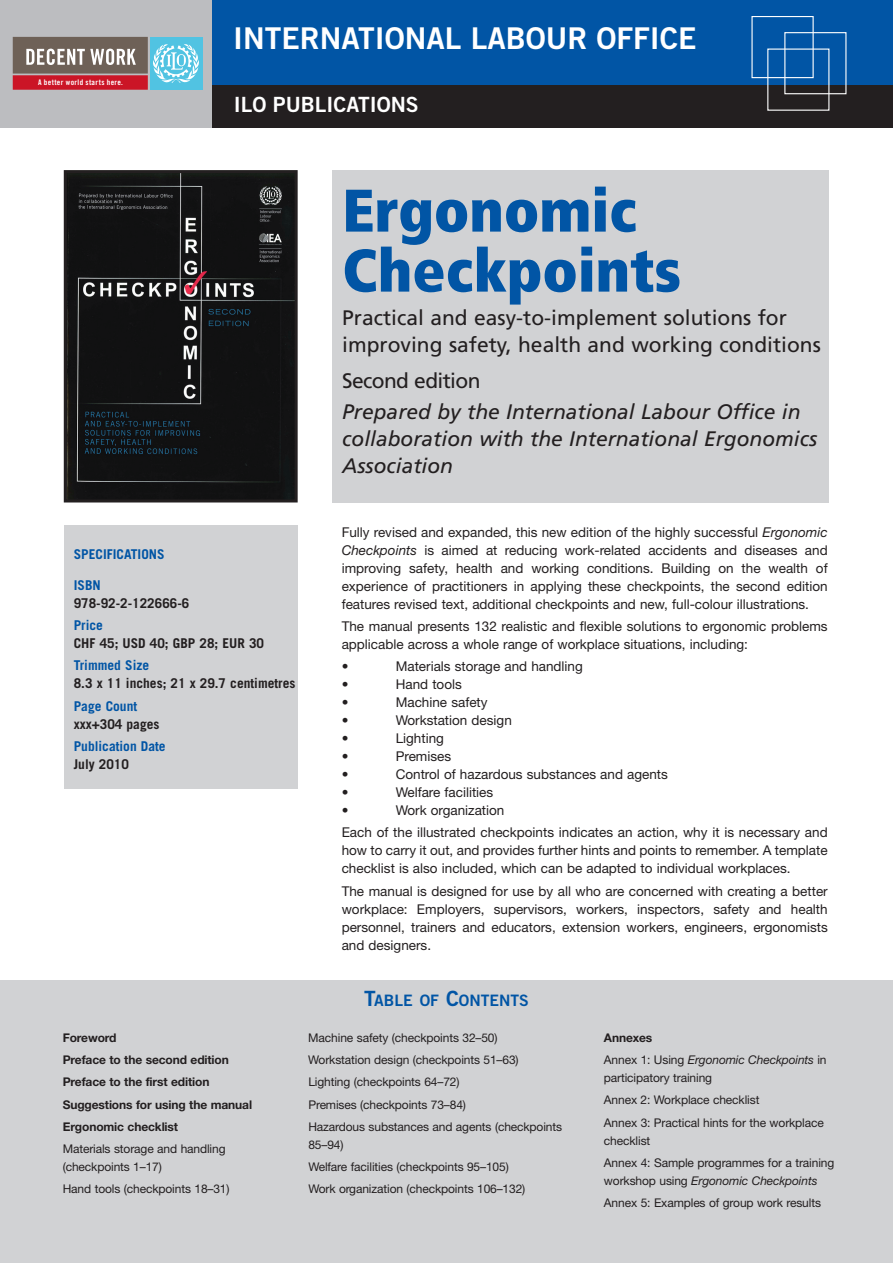
<style>
.page{position:relative;width:893px;height:1263px;background:#fff}
.page>*{position:absolute;margin:0;border:0;box-sizing:border-box;transform-origin:0 0}
.t1{font:900 condensed 60px/60px "Frutiger LT Std";color:#0155a5}
.t2{font:30px "Trade Gothic LT Std Bd 2";color:#fff}
.t3{font:italic 21px/27px "Frutiger LT Std";color:#231f20}
.t4{font:21px/27px "Frutiger LT Std";color:#231f20}
.t5{font:21px "Trade Gothic LT Std Bd 2";color:#fff}
.t6{font:21px "Frutiger LT Std";letter-spacing:-.03em;color:#231f20}
.t7{font:15.75px "Trade Gothic LT Std Bd 2";color:#0155a5}
.t8{font:13.5px/18px "Helvetica Neue LT Std";color:#231f20}
.t9{font:700 13.5px "Trade Gothic LT Std";color:#231f20}
.t10{font:700 13.5px "Trade Gothic LT Std";color:#0155a5}
.t11{font:12px/22.2px "Helvetica Neue LT Std";letter-spacing:-.01em;color:#231f20}
.t12{font:700 12px/22.2px "Helvetica Neue LT Std";letter-spacing:-.01em;color:#231f20}
.t13{font:italic 12px/22.2px "Helvetica Neue LT Std";letter-spacing:-.01em;color:#231f20}
.t14{font:7.8px "Trade Gothic Bold Cond Twenty";letter-spacing:.04em;color:#fff}
.s1{font-style:italic}
.s2{font-size:21px}
.s3{font-weight:700;font-style:normal}
.s4{font-style:normal}
</style>
<div class="page">
<div style="left:332px;top:170px;width:497px;height:332px;background:#d1d2d4"></div>
<img style="left:68px;top:174px;width:226px;height:324px">
<div style="left:64px;top:170px;width:234px;height:332px;border:3px solid #231f20"></div>
<div style="left:0;top:981px;width:893px;height:282px;background:#d1d2d4"></div>
<div style="left:64px;top:525px;width:234px;height:264px;background:#d1d2d4"></div>
<div style="left:0;top:0;width:213px;height:128px;background:#bcbdc0"></div>
<div style="left:213px;top:0;width:680px;height:85px;background:#0155a5"></div>
<div style="left:213px;top:85px;width:680px;height:43px;background:#231f20"></div>
<div style="left:150px;top:37px;width:53px;height:52px;background:#51c3e2"></div>
<svg style="left:13px;top:37px;width:186px;height:53px"></svg>
<div style="left:751px;top:16px;width:63px;height:62px;border:1px solid #fff"></div>
<div style="left:784px;top:32px;width:62px;height:62px;border:1px solid #fff"></div>
<p class="t14" style="left:38px;top:77px;width:86px">A better world starts here.</p>
<h2 class="t2" style="left:233px;top:20px;width:465px">INTERNATIONAL LABOUR OFFICE</h2>
<h3 class="t5" style="left:234px;top:92px;width:186px">ILO PUBLICATIONS</h3>
<h1 class="t1" style="left:342px;top:180px;width:340px">Ergonomic<br>Checkpoints</h1>
<h3 class="t4" style="left:342px;top:304px;width:480px">Practical and easy-to-implement solutions for improving safety, health and working conditions</h3>
<h3 class="t6" style="left:342px;top:368px;width:140px">Second edition</h3>
<h3 class="t3" style="left:342px;top:398px;width:476px">Prepared by the International Labour Office in collaboration with the International Ergonomics<br>Association</h3>
<p class="t10" style="left:74px;top:546px;width:91px">Specifications</p>
<p class="t10" style="left:74px;top:577px;width:27px">ISBN</p>
<p class="t9" style="left:74px;top:595px;width:117px">978-92-2-122666-6</p>
<p class="t10" style="left:74px;top:617px;width:31px">Price</p>
<p class="t9" style="left:74px;top:635px;width:192px">CHF 45; USD 40; GBP 28; EUR 30</p>
<p class="t10" style="left:74px;top:657px;width:77px">Trimmed Size</p>
<p class="t9" style="left:74px;top:675px;width:223px">8.3 x 11 inches; 21 x 29.7 centimetres</p>
<p class="t10" style="left:74px;top:697px;width:65px">Page Count</p>
<p class="t9" style="left:74px;top:715px;width:87px">xxx+304 pages</p>
<p class="t10" style="left:74px;top:738px;width:93px">Publication Date</p>
<p class="t9" style="left:74px;top:756px;width:57px">July 2010</p>
<p class="t8" style="left:342px;top:523px;width:488px;text-align:justify">Fully revised and expanded, this new edition of the highly successful <span class="s1">Ergonomic Checkpoints</span> is aimed at reducing work-related accidents and diseases and improving safety, health and working conditions. Building on the wealth of experience of practitioners in applying these checkpoints, the second edition features revised text, additional checkpoints and new, full-colour illustrations.</p>
<p class="t8" style="left:342px;top:617px;width:487px">The manual presents 132 realistic and flexible solutions to ergonomic problems applicable across a whole range of workplace situations, including:</p>
<p class="t8" style="left:342px;top:657px;width:8px">•</p>
<p class="t8" style="left:396px;top:657px;width:189px">Materials storage and handling</p>
<p class="t8" style="left:342px;top:675px;width:8px">•</p>
<p class="t8" style="left:396px;top:675px;width:68px">Hand tools</p>
<p class="t8" style="left:342px;top:693px;width:8px">•</p>
<p class="t8" style="left:396px;top:693px;width:93px">Machine safety</p>
<p class="t8" style="left:342px;top:711px;width:8px">•</p>
<p class="t8" style="left:396px;top:711px;width:118px">Workstation design</p>
<p class="t8" style="left:342px;top:729px;width:8px">•</p>
<p class="t8" style="left:396px;top:729px;width:50px">Lighting</p>
<p class="t8" style="left:342px;top:747px;width:8px">•</p>
<p class="t8" style="left:396px;top:747px;width:57px">Premises</p>
<p class="t8" style="left:342px;top:765px;width:8px">•</p>
<p class="t8" style="left:396px;top:765px;width:274px">Control of hazardous substances and agents</p>
<p class="t8" style="left:342px;top:783px;width:8px">•</p>
<p class="t8" style="left:396px;top:783px;width:99px">Welfare facilities</p>
<p class="t8" style="left:342px;top:801px;width:8px">•</p>
<p class="t8" style="left:342px;top:799px;width:487px;line-height:22.2px;text-indent:54px">Work organization<br>Each of the illustrated checkpoints indicates an action, why it is necessary and</p>
<p class="t8" style="left:342px;top:841px;width:487px">how to carry it out, and provides further hints and points to remember. A template checklist is also included, which can be adapted to individual workplaces.</p>
<p class="t8" style="left:342px;top:882px;width:488px;text-align:justify">The manual is designed for use by all who are concerned with creating a better workplace: Employers, supervisors, workers, inspectors, safety and health personnel, trainers and educators, extension workers, engineers, ergonomists and designers.</p>
<p class="t12" style="left:63px;top:1026px;width:191px">Foreword<br>Preface to the second edition<br>Preface to the first edition<br>Suggestions for using the manual<br>Ergonomic checklist</p>
<p class="t11" style="left:63px;top:1140px;width:164px;line-height:18px">Materials storage and handling (checkpoints 1–17)</p>
<p class="t11" style="left:63px;top:1178px;width:168px">Hand tools (checkpoints 18–31)</p>
<p class="t7" style="left:364px;top:991px;width:166px"><span class="s2">T</span>ABLE OF <span class="s2">C</span>ONTENTS</p>
<p class="t11" style="left:308px;top:1026px;width:255px">Machine safety (checkpoints 32–50)<br>Workstation design (checkpoints 51–63)<br>Lighting (checkpoints 64–72)<br>Premises (checkpoints 73–84)<br>Hazardous substances and agents (checkpoints</p>
<p class="t11" style="left:308px;top:1133px;width:219px">85–94)<br>Welfare facilities (checkpoints 95–105)<br>Work organization (checkpoints 106–132)</p>
<p class="t13" style="left:604px;top:1026px;width:224px"><span class="s3">Annexes<br></span><span class="s4">Annex 1: Using</span> Ergonomic Checkpoints <span class="s4">in</span></p>
<p class="t11" style="left:604px;top:1066px;width:222px">participatory training<br>Annex 2: Workplace checklist<br>Annex 3: Practical hints for the workplace</p>
<p class="t11" style="left:604px;top:1129px;width:232px">checklist<br>Annex 4: Sample programmes for a training</p>
<p class="t11" style="left:604px;top:1169px;width:219px">workshop using <span class="s1">Ergonomic Checkpoints<br></span>Annex 5: Examples of group work results</p>
</div>
